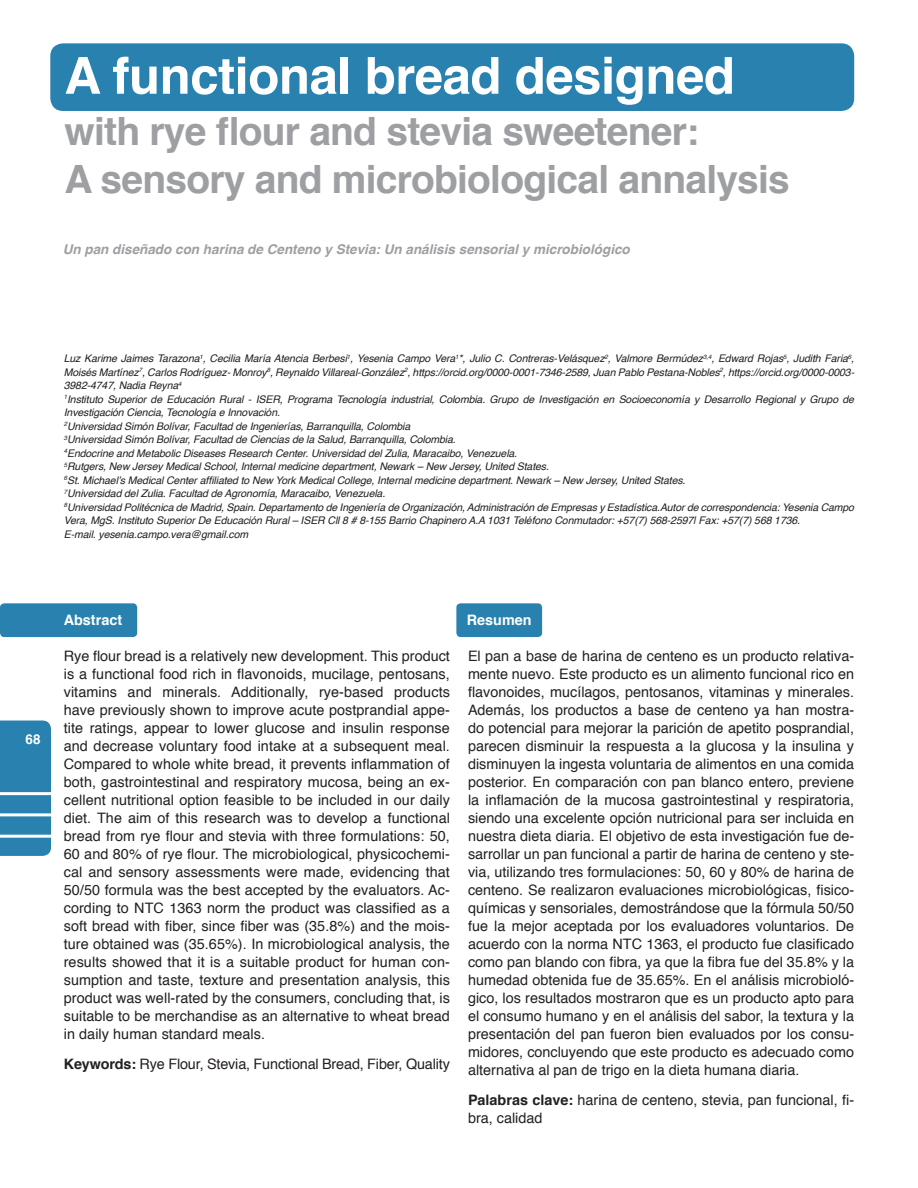
<style>
.page{position:relative;width:918px;height:1188px;background:#fff}
.page>*{position:absolute;margin:0;border:0;box-sizing:border-box;transform-origin:0 0}
.t1{font:700 51px "Helvetica";letter-spacing:-.01em;color:#fff}
.t2{font:700 39px "Helvetica";letter-spacing:-.02em;color:#9d9fa2}
.Párrafo_de_lista{font:14.4px/18px "Helvetica";color:#231f20;text-align:justify}
.t3{font:700 14.4px "Helvetica";color:#fff}
.t4{font:italic 700 13.5px "Helvetica";color:#9d9fa2}
.t5{font:700 13.5px "Helvetica";color:#fff}
.Párrafo_de_lista-2{font:italic 10.5px/13.5px "Helvetica";letter-spacing:-.01em;color:#231f20}
.s1{font-weight:700}
</style>
<div class="page">
<div style="left:0;top:721px;width:51px;height:135px;background:#2881ae"></div>
<hr style="left:0;top:835px;width:51px;height:3px;background:#fff">
<hr style="left:0;top:813px;width:51px;height:3px;background:#fff">
<hr style="left:0;top:792px;width:51px;height:3px;background:#fff">
<div style="left:50px;top:43px;width:804px;height:68px;background:#2881ae;border-radius:13px"></div>
<div style="left:0;top:603px;width:137px;height:34px;background:#2881ae;border-radius:4px"></div>
<div style="left:456px;top:603px;width:86px;height:34px;background:#2881ae;border-radius:4px"></div>
<p class="t1" style="left:64px;top:35px;width:672px">A functional bread designed</p>
<p class="t2" style="left:65px;top:100px;width:636px">with rye flour and stevia sweetener:</p>
<p class="t2" style="left:65px;top:148px;width:727px">A sensory and microbiological annalysis</p>
<p class="t4" style="left:63px;top:238px;width:569px">Un pan diseñado con harina de Centeno y Stevia: Un análisis sensorial y microbiológico</p>
<p class="Párrafo_de_lista-2" style="left:64px;top:352px;width:792px;text-align:justify">Luz Karime Jaimes Tarazona<sup>1</sup>, Cecilia María Atencia Berbesi<sup>1</sup>, Yesenia Campo Vera<sup>1</sup>*, Julio C. Contreras-Velásquez<sup>2</sup>, Valmore Bermúdez<sup>3,4</sup>, Edward Rojas<sup>5</sup>, Judith Faria<sup>6</sup>, Moisés Martínez<sup>7</sup>, Carlos Rodríguez- Monroy<sup>8</sup>, Reynaldo Villareal-González<sup>2</sup>, https://orcid.org/0000-0001-7346-2589, Juan Pablo Pestana-Nobles<sup>2</sup>, https://orcid.org/0000-0003- 3982-4747, Nadia Reyna<sup>4</sup></p>
<p class="Párrafo_de_lista-2" style="left:64px;top:392px;width:792px"><sup>1</sup>Instituto Superior de Educación Rural - ISER, Programa Tecnología industrial, Colombia. Grupo de Investigación en Socioeconomía y Desarrollo Regional y Grupo de<br>Investigación Ciencia, Tecnología e Innovación.</p>
<p class="Párrafo_de_lista-2" style="left:64px;top:419px;width:348px"><sup>2</sup>Universidad Simón Bolívar, Facultad de Ingenierías, Barranquilla, Colombia</p>
<p class="Párrafo_de_lista-2" style="left:64px;top:433px;width:394px"><sup>3</sup>Universidad Simón Bolívar, Facultad de Ciencias de la Salud, Barranquilla, Colombia.</p>
<p class="Párrafo_de_lista-2" style="left:64px;top:446px;width:455px"><sup>4</sup>Endocrine and Metabolic Diseases Research Center. Universidad del Zulia, Maracaibo, Venezuela.</p>
<p class="Párrafo_de_lista-2" style="left:64px;top:460px;width:487px"><sup>5</sup>Rutgers, New Jersey Medical School, Internal medicine department, Newark – New Jersey, United States.</p>
<p class="Párrafo_de_lista-2" style="left:64px;top:473px;width:623px"><sup>6</sup>St. Michael’s Medical Center affiliated to New York Medical College, Internal medicine department. Newark – New Jersey, United States.</p>
<p class="Párrafo_de_lista-2" style="left:64px;top:487px;width:323px"><sup>7</sup>Universidad del Zulia. Facultad de Agronomía, Maracaibo, Venezuela.</p>
<p class="Párrafo_de_lista-2" style="left:64px;top:500px;width:792px"><sup>8</sup>Universidad Politécnica de Madrid, Spain. Departamento de Ingeniería de Organización, Administración de Empresas y Estadística.Autor de correspondencia: Yesenia Campo<br>Vera, MgS. Instituto Superior De Educación Rural – ISER Cll 8 # 8-155 Barrio Chapinero A.A 1031 Teléfono Conmutador: +57(7) 568-2597| Fax: +57(7) 568 1736.</p>
<p class="Párrafo_de_lista-2" style="left:64px;top:527px;width:186px">E-mail. yesenia.campo.vera@gmail.com</p>
<p class="t5" style="left:26px;top:729px;width:17px">68</p>
<p class="t3" style="left:64px;top:609px;width:60px">Abstract</p>
<p class="Párrafo_de_lista" style="left:64px;top:647px;width:388px">Rye flour bread is a relatively new development. This product is a functional food rich in flavonoids, mucilage, pentosans, vitamins and minerals. Additionally, rye-based products have previously shown to improve acute postprandial appe&shy;tite ratings, appear to lower glucose and insulin response and decrease voluntary food intake at a subsequent meal.<br>Compared to whole white bread, it prevents inflammation of both, gastrointestinal and respiratory mucosa, being an ex&shy;cellent nutritional option feasible to be included in our daily diet. The aim of this research was to develop a functional bread from rye flour and stevia with three formulations: 50, 60 and 80% of rye flour. The microbiological, physicochemi&shy;cal and sensory assessments were made, evidencing that 50/50 formula was the best accepted by the evaluators. Ac&shy;cording to NTC 1363 norm the product was classified as a soft bread with fiber, since fiber was (35.8%) and the mois&shy;ture obtained was (35.65%). In microbiological analysis, the results showed that it is a suitable product for human con&shy;sumption and taste, texture and presentation analysis, this product was well-rated by the consumers, concluding that, is suitable to be merchandise as an alternative to wheat bread in daily human standard meals.</p>
<p class="Párrafo_de_lista" style="left:64px;top:1056px;width:388px"><span class="s1">Keywords:</span> Rye Flour, Stevia, Functional Bread, Fiber, Quality</p>
<p class="t3" style="left:467px;top:609px;width:66px">Resumen</p>
<p class="Párrafo_de_lista" style="left:468px;top:647px;width:388px">El pan a base de harina de centeno es un producto relativa&shy;mente nuevo. Este producto es un alimento funcional rico en flavonoides, mucílagos, pentosanos, vitaminas y minerales.<br>Además, los productos a base de centeno ya han mostra&shy;do potencial para mejorar la parición de apetito posprandial, parecen disminuir la respuesta a la glucosa y la insulina y disminuyen la ingesta voluntaria de alimentos en una comida posterior. En comparación con pan blanco entero, previene la inflamación de la mucosa gastrointestinal y respiratoria, siendo una excelente opción nutricional para ser incluida en nuestra dieta diaria. El objetivo de esta investigación fue de&shy;sarrollar un pan funcional a partir de harina de centeno y ste&shy;via, utilizando tres formulaciones: 50, 60 y 80% de harina de centeno. Se realizaron evaluaciones microbiológicas, fisico&shy;químicas y sensoriales, demostrándose que la fórmula 50/50 fue la mejor aceptada por los evaluadores voluntarios. De acuerdo con la norma NTC 1363, el producto fue clasificado como pan blando con fibra, ya que la fibra fue del 35.8% y la humedad obtenida fue de 35.65%. En el análisis microbioló&shy;gico, los resultados mostraron que es un producto apto para el consumo humano y en el análisis del sabor, la textura y la presentación del pan fueron bien evaluados por los consu&shy;midores, concluyendo que este producto es adecuado como alternativa al pan de trigo en la dieta humana diaria.</p>
<p class="Párrafo_de_lista" style="left:468px;top:1092px;width:388px"><span class="s1">Palabras clave:</span> harina de centeno, stevia, pan funcional, fi&shy;bra, calidad</p>
</div>
